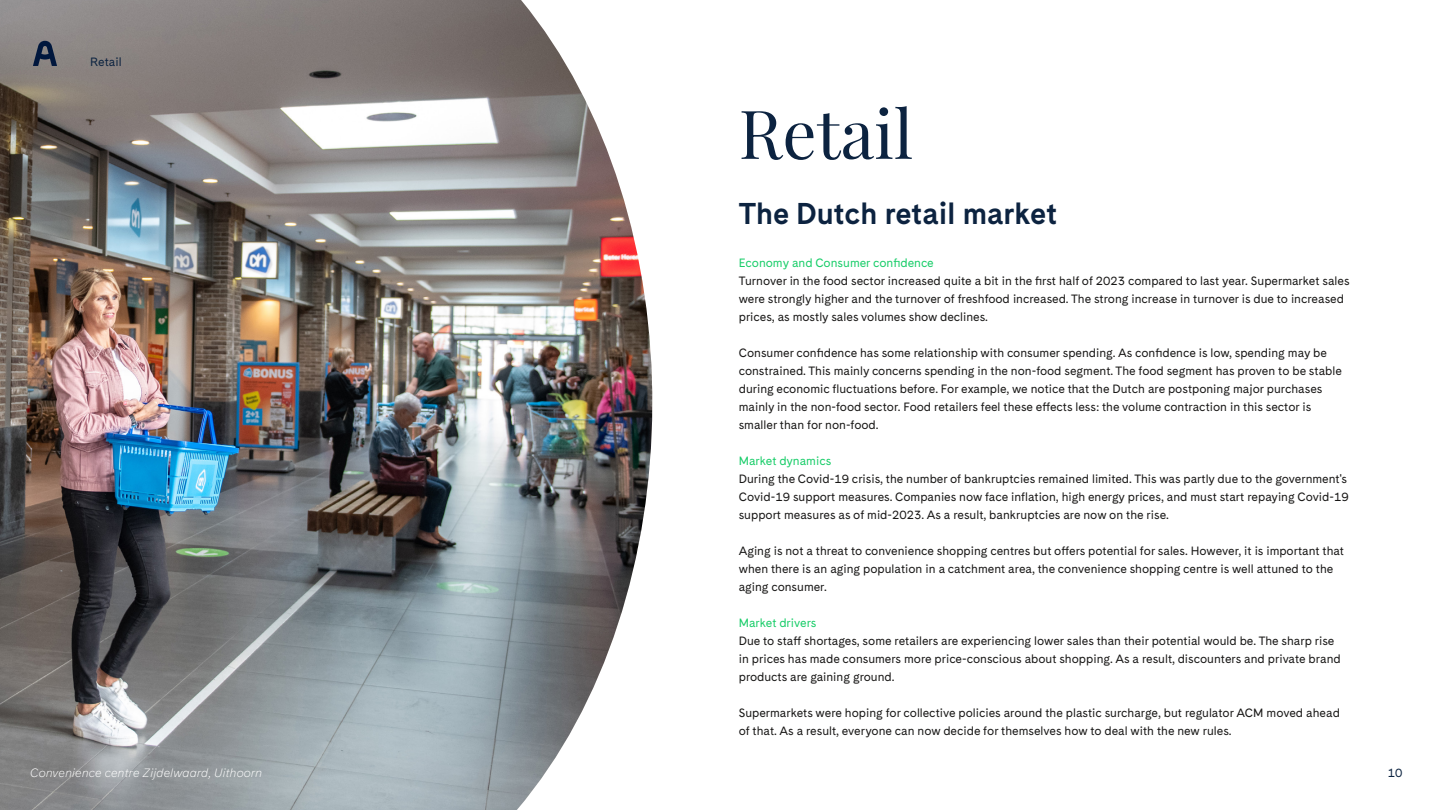
<style>
.page{position:relative;width:1440px;height:810px;background:#fff}
.page>*{position:absolute;margin:0;border:0;box-sizing:border-box;transform-origin:0 0}
.t1{font:67.5px "Playfair Display";color:#0c2340}
.t2{font:700 30px "Cadiz";color:#0c2340}
.Body{font:12px/18px "Cadiz";color:#181716}
.t3{font:12px "Cadiz";color:#19cd69}
.Body_z_afstand{font:italic 300 12px "Cadiz";color:#fff}
.t4{font:12px "Cadiz";color:#0c2340}
</style>
<div class="page">
<img style="left:0;top:0;width:653px;height:810px">
<svg style="left:33px;top:39px;width:24px;height:27px"></svg>
<p class="t4" style="left:90px;top:55px;width:33px">Retail</p>
<p class="Body_z_afstand" style="left:30px;top:765px;width:234px">Convenience centre Zijdelwaard, Uithoorn</p>
<h2 class="t1" style="left:739px;top:81px;width:176px">Retail</h2>
<h3 class="t2" style="left:739px;top:195px;width:320px">The Dutch retail market</h3>
<h5 class="t3" style="left:739px;top:256px;width:197px">Economy and Consumer confidence</h5>
<p class="Body" style="left:739px;top:273px;width:612px">Turnover in the food sector increased quite a bit in the first half of 2023 compared to last year. Supermarket sales were strongly higher and the turnover of freshfood increased. The strong increase in turnover is due to increased prices, as mostly sales volumes show declines.</p>
<p class="Body" style="left:739px;top:345px;width:605px">Consumer confidence has some relationship with consumer spending. As confidence is low, spending may be constrained. This mainly concerns spending in the non-food segment. The food segment has proven to be stable during economic fluctuations before. For example, we notice that the Dutch are postponing major purchases mainly in the non-food sector. Food retailers feel these effects less: the volume contraction in this sector is smaller than for non-food.</p>
<h5 class="t3" style="left:739px;top:454px;width:94px">Market dynamics</h5>
<p class="Body" style="left:739px;top:471px;width:611px">During the Covid-19 crisis, the number of bankruptcies remained limited. This was partly due to the government's<br>Covid-19 support measures. Companies now face inflation, high energy prices, and must start repaying Covid-19 support measures as of mid-2023. As a result, bankruptcies are now on the rise.</p>
<p class="Body" style="left:739px;top:543px;width:607px">Aging is not a threat to convenience shopping centres but offers potential for sales. However, it is important that when there is an aging population in a catchment area, the convenience shopping centre is well attuned to the aging consumer.</p>
<h5 class="t3" style="left:739px;top:616px;width:79px">Market drivers</h5>
<p class="Body" style="left:739px;top:633px;width:603px">Due to staff shortages, some retailers are experiencing lower sales than their potential would be. The sharp rise in prices has made consumers more price-conscious about shopping. As a result, discounters and private brand products are gaining ground.</p>
<p class="Body" style="left:739px;top:705px;width:603px">Supermarkets were hoping for collective policies around the plastic surcharge, but regulator ACM moved ahead of that. As a result, everyone can now decide for themselves how to deal with the new rules.</p>
<p class="t4" style="left:1388px;top:765px;width:16px">10</p>
</div>
